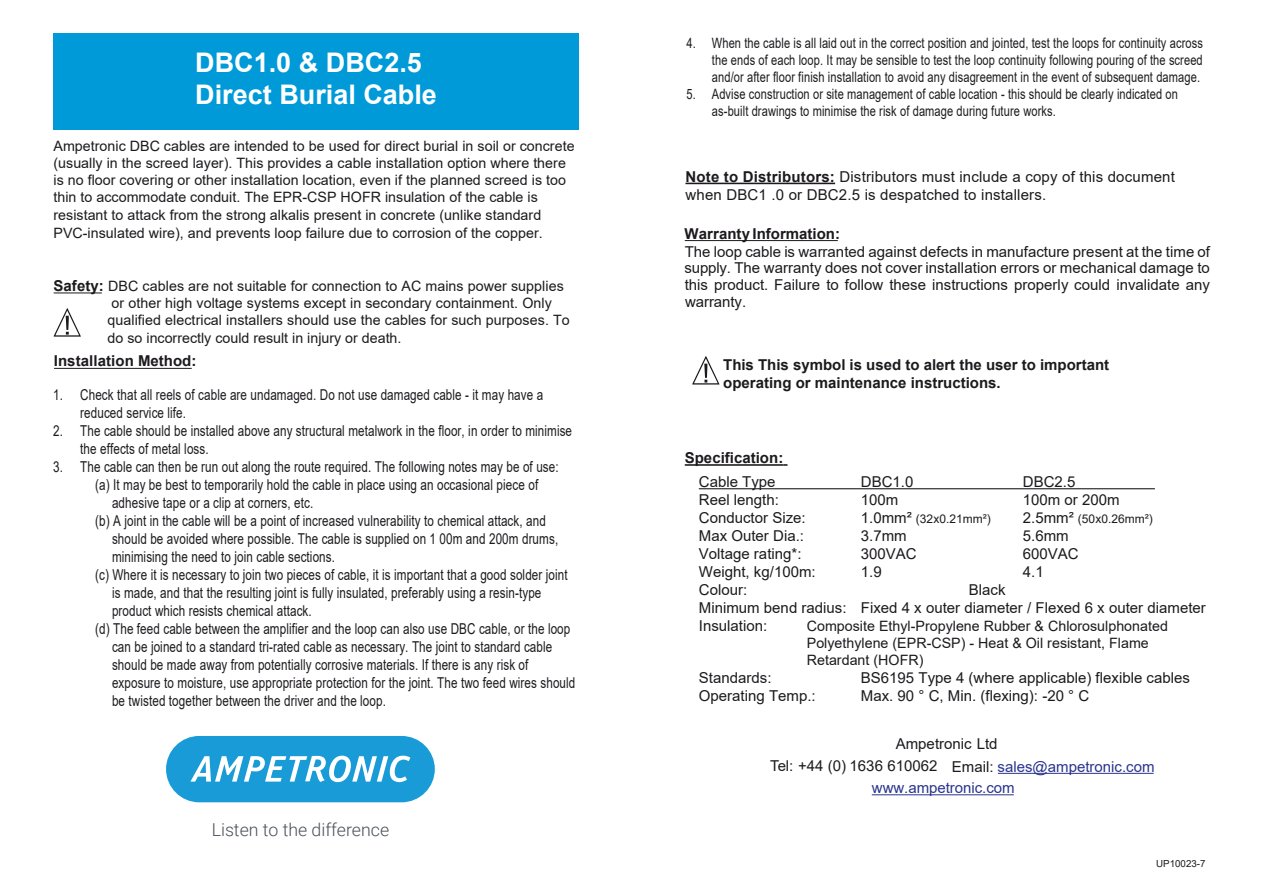
<style>
.page{position:relative;width:1263px;height:893px;background:#fff}
.page>*{position:absolute;margin:0;border:0;box-sizing:border-box;transform-origin:0 0}
.t1{font:700 30px "Arial";color:#fbfdfd}
.t2{font:700 27px/32.4px "Arial";color:#fff}
.t3{font:300 17.7px "Roboto";color:#4a5159}
.t4{font:15px/18px "Arial";letter-spacing:.01em;color:#1d1a1e;scale:.78 1}
.t5{font:15px/18px "Arial";letter-spacing:.01em;color:#1d1a1e}
.t6{font:700 15px/18px "Arial";color:#1d1a1e}
.t7{font:15px "Arial";color:#2a348e}
.t8{font:14.25px/17.2px "Arial";color:#1d1a1e}
.t9{font:14.25px/17.1px "Arial";color:#1d1a1e;text-align:justify;scale:.78 1}
.t10{font:12px "Arial";color:#1d1a1e}
.t11{font:9.75px "Arial";color:#1d1a1e}
.s1{font-weight:700;font-size:15px}
.s2{font-weight:700}
.s3{font-size:15px}
.s4{color:#2a348e}
</style>
<div class="page">
<div style="left:53px;top:33px;width:526px;height:97px;background:#009ad9"></div>
<hr style="left:54px;top:293px;width:48px;height:1px;background:#1d1a1e">
<hr style="left:54px;top:368px;width:138px;height:1px;background:#1d1a1e">
<hr style="left:685px;top:240px;width:153px;height:1px;background:#1d1a1e">
<hr style="left:872px;top:794px;width:142px;height:1px;background:#2a348e">
<hr style="left:998px;top:773px;width:156px;height:1px;background:#2a348e">
<svg style="left:54px;top:308px;width:27px;height:29px"></svg>
<hr style="left:685px;top:183px;width:150px;height:1px;background:#1d1a1e">
<hr style="left:685px;top:464px;width:98px;height:2px;background:#1d1a1e">
<div style="left:166px;top:736px;width:269px;height:66px;background:#189bd7;border-radius:33px"></div>
<svg style="left:190px;top:756px;width:220px;height:26px"></svg>
<svg style="left:692px;top:356px;width:27px;height:29px"></svg>
<hr style="left:699px;top:488px;width:456px;height:1px;background:#1d1a1e">
<h2 class="t2" style="left:195px;top:46px;width:243px">DBC1.0 &amp; DBC2.5<br>Direct Burial Cable</h2>
<h1 class="t1" style="left:340px;top:44px;width:108px">DBC2.5</h1>
<p class="t8" style="left:53px;top:137px;width:523px">Ampetronic DBC cables are intended to be used for direct burial in soil or concrete (usually in the screed layer). This provides a cable installation option where there is no floor covering or other installation location, even if the planned screed is too thin to accommodate conduit. The EPR-CSP HOFR insulation of the cable is resistant to attack from the strong alkalis present in concrete (unlike standard PVC-insulated wire), and prevents loop failure due to corrosion of the copper.</p>
<p class="t8" style="left:107px;top:277px;width:464px;text-indent:-54px"><span class="s1">Safety:</span> DBC cables are not suitable for connection to AC mains power supplies or other high voltage systems except in secondary containment. Only qualified electrical installers should use the cables for such purposes. To do so incorrectly could result in injury or death.</p>
<p class="t6" style="left:54px;top:352px;width:144px">Installation Method:</p>
<p class="t4" style="left:80px;top:385px;width:595px;text-indent:-27px">1. Check that all reels of cable are undamaged. Do not use damaged cable - it may have a reduced service life.</p>
<p class="t4" style="left:80px;top:421px;width:632px;text-indent:-27px">2. The cable should be installed above any structural metalwork in the floor, in order to minimise the effects of metal loss.</p>
<p class="t4" style="left:53px;top:457px;width:650px">3. The cable can then be run out along the route required. The following notes may be of use:</p>
<p class="t4" style="left:95px;top:475px;width:569px">(a) It may be best to temporarily hold the cable in place using an occasional piece of</p>
<p class="t4" style="left:112px;top:493px;width:260px">adhesive tape or a clip at corners, etc.</p>
<p class="t4" style="left:95px;top:511px;width:579px">(b) A joint in the cable will be a point of increased vulnerability to chemical attack, and</p>
<p class="t4" style="left:112px;top:529px;width:574px">should be avoided where possible. The cable is supplied on 1 00m and 200m drums,</p>
<p class="t4" style="left:112px;top:547px;width:287px">minimising the need to join cable sections.</p>
<p class="t4" style="left:95px;top:565px;width:607px">(c) Where it is necessary to join two pieces of cable, it is important that a good solder joint</p>
<p class="t4" style="left:112px;top:583px;width:552px">is made, and that the resulting joint is fully insulated, preferably using a resin-type</p>
<p class="t4" style="left:112px;top:601px;width:258px">product which resists chemical attack.</p>
<p class="t4" style="left:95px;top:619px;width:611px">(d) The feed cable between the amplifier and the loop can also use DBC cable, or the loop</p>
<p class="t4" style="left:112px;top:637px;width:566px">can be joined to a standard tri-rated cable as necessary. The joint to standard cable</p>
<p class="t4" style="left:112px;top:655px;width:535px">should be made away from potentially corrosive materials. If there is any risk of</p>
<p class="t4" style="left:112px;top:673px;width:596px">exposure to moisture, use appropriate protection for the joint. The two feed wires should</p>
<p class="t4" style="left:112px;top:691px;width:353px">be twisted together between the driver and the loop.</p>
<p class="t3" style="left:212px;top:817px;width:179px">Listen to the difference</p>
<p class="t9" style="left:712px;top:34px;width:631px;text-indent:-25px">4. When the cable is all laid out in the correct position and jointed, test the loops for continuity across the ends of each loop. It may be sensible to test the loop continuity following pouring of the screed and/or after floor finish installation to avoid any disagreement in the event of subsequent damage.</p>
<p class="t9" style="left:712px;top:85px;width:599px;text-indent:-25px">5. Advise construction or site management of cable location - this should be clearly indicated on as-built drawings to minimise the risk of damage during future works.</p>
<p class="t5" style="left:685px;top:167px;width:491px"><span class="s2">Note to Distributors:</span> Distributors must include a copy of this document when DBC1 .0 or DBC2.5 is despatched to installers.</p>
<p class="t6" style="left:685px;top:225px;width:157px">Warranty Information:</p>
<p class="t5" style="left:685px;top:243px;width:527px;line-height:16.8px;text-align:justify">The loop cable is warranted against defects in manufacture present at the time of supply. The warranty does not cover installation errors or mechanical damage to this product. Failure to follow these instructions properly could invalidate any warranty.</p>
<p class="t6" style="left:723px;top:356px;width:387px">This This symbol is used to alert the user to important operating or maintenance instructions.</p>
<p class="t6" style="left:685px;top:449px;width:100px">Specification:</p>
<p class="t5" style="left:699px;top:473px;width:78px">Cable Type</p>
<p class="t5" style="left:861px;top:473px;width:54px">DBC1.0</p>
<p class="t5" style="left:1023px;top:473px;width:54px">DBC2.5</p>
<p class="t5" style="left:699px;top:491px;width:82px">Reel length:</p>
<p class="t5" style="left:861px;top:491px;width:39px">100m</p>
<p class="t5" style="left:1023px;top:491px;width:98px">100m or 200m</p>
<p class="t5" style="left:699px;top:509px;width:108px">Conductor Size:</p>
<p class="t10" style="left:861px;top:511px;width:131px"><span class="s3">1.0mm²</span> (32x0.21mm²)</p>
<p class="t10" style="left:1023px;top:511px;width:131px"><span class="s3">2.5mm²</span> (50x0.26mm²)</p>
<p class="t5" style="left:699px;top:527px;width:107px">Max Outer Dia.:</p>
<p class="t5" style="left:861px;top:527px;width:47px">3.7mm</p>
<p class="t5" style="left:1023px;top:527px;width:47px">5.6mm</p>
<p class="t5" style="left:699px;top:545px;width:104px">Voltage rating*:</p>
<p class="t5" style="left:861px;top:545px;width:57px">300VAC</p>
<p class="t5" style="left:1023px;top:545px;width:57px">600VAC</p>
<p class="t5" style="left:699px;top:563px;width:118px">Weight, kg/100m:</p>
<p class="t5" style="left:861px;top:563px;width:22px">1.9</p>
<p class="t5" style="left:1023px;top:563px;width:22px">4.1</p>
<p class="t5" style="left:699px;top:581px;width:50px">Colour:</p>
<p class="t5" style="left:699px;top:581px;width:509px;text-indent:270px">Black<br>Minimum bend radius: Fixed 4 x outer diameter / Flexed 6 x outer diameter<br>Insulation:</p>
<p class="t8" style="left:807px;top:618px;width:363px">Composite Ethyl-Propylene Rubber &amp; Chlorosulphonated<br>Polyethylene (EPR-CSP) - Heat &amp; Oil resistant, Flame<br>Retardant (HOFR)</p>
<p class="t5" style="left:699px;top:669px;width:74px">Standards:</p>
<p class="t5" style="left:861px;top:669px;width:331px">BS6195 Type 4 (where applicable) flexible cables</p>
<p class="t5" style="left:699px;top:687px;width:118px">Operating Temp.:</p>
<p class="t5" style="left:861px;top:687px;width:230px">Max. 90 ° C, Min. (flexing): -20 ° C</p>
<p class="t5" style="left:896px;top:735px;width:103px">Ampetronic Ltd</p>
<p class="t5" style="left:770px;top:757px;width:386px">Tel: +44 (0) 1636 610062 Email: <span class="s4">sales@ampetronic.com</span></p>
<p class="t7" style="left:872px;top:777px;width:144px">www.ampetronic.com</p>
<p class="t11" style="left:1156px;top:857px;width:51px">UP10023-7</p>
</div>
